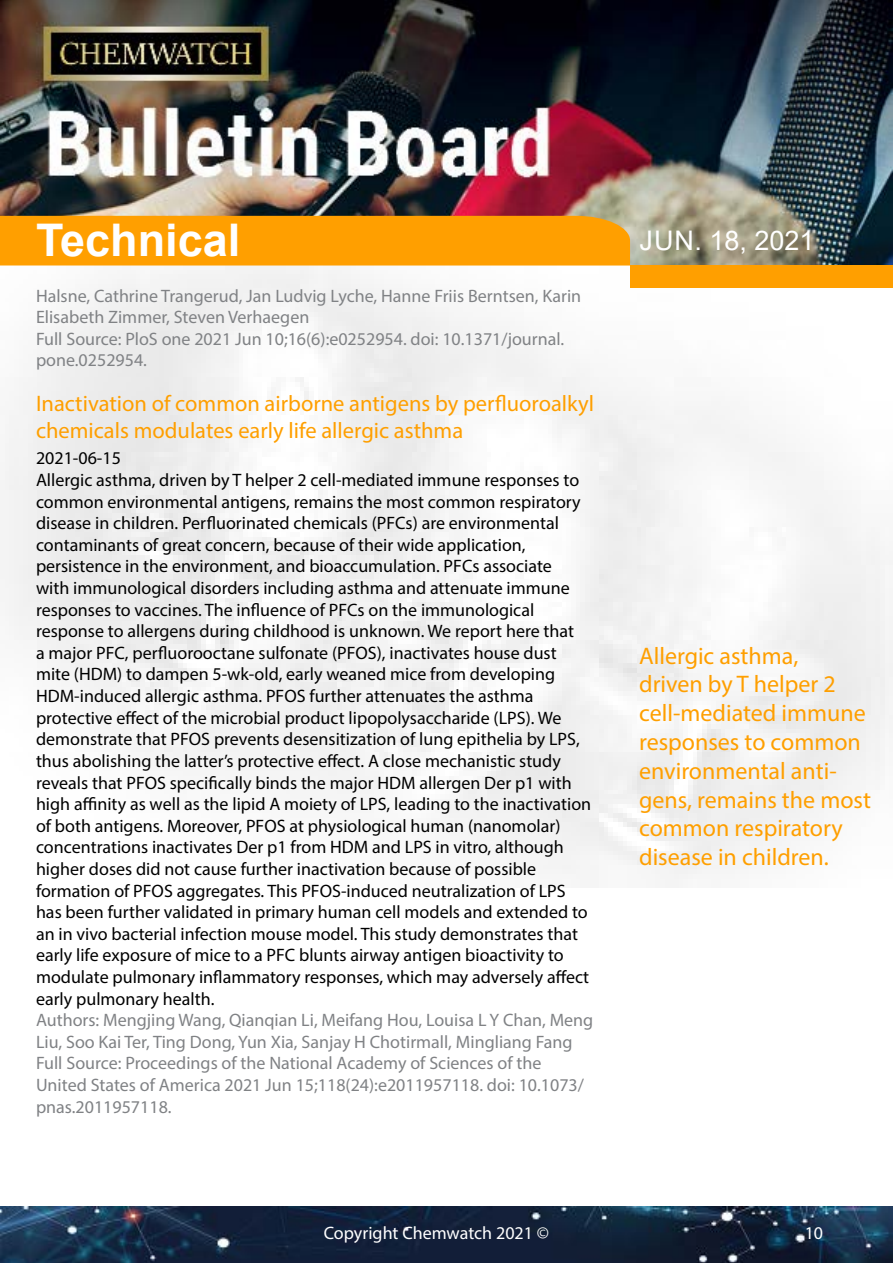
<style>
.page{position:relative;width:893px;height:1263px;background:#fff}
.page>*{position:absolute;margin:0;border:0;box-sizing:border-box;transform-origin:0 0}
.t1{font:700 45px "Arial";color:#fff}
.t2{font:27px "Arial";color:#fff}
.t3{font:24px/28.8px "Myriad Pro";color:#ff9f00}
.t4{font:22.5px/27px "Myriad Pro";color:#ff9f00}
.t5{font:18px/21.6px "Myriad Pro";color:#000}
.t6{font:18px/21.6px "Myriad Pro";color:#808285}
.t7{font:18px "Myriad Pro";color:#fff}
</style>
<div class="page">
<img style="left:0;top:0;width:893px;height:887px">
<div style="left:630px;top:265px;width:263px;height:23px;background:#ff9f00"></div>
<div style="left:0;top:216px;width:630px;height:50px;background:#ff9f00"></div>
<img style="left:0;top:1207px;width:893px;height:56px">
<h1 class="t1" style="left:36px;top:209px;width:206px">Technical</h1>
<p class="t6" style="left:36px;top:284px;width:547px">Halsne, Cathrine Trangerud, Jan Ludvig Lyche, Hanne Friis Berntsen, Karin Elisabeth Zimmer, Steven Verhaegen<br>Full Source: PloS one 2021 Jun 10;16(6):e0252954. doi: 10.1371/journal. pone.0252954.</p>
<p class="t4" style="left:36px;top:390px;width:559px">Inactivation of common airborne antigens by perfluoroalkyl chemicals modulates early life allergic asthma</p>
<p class="t5" style="left:36px;top:447px;width:557px">2021-06-15<br>Allergic asthma, driven by T helper 2 cell-mediated immune responses to common environmental antigens, remains the most common respiratory disease in children. Perfluorinated chemicals (PFCs) are environmental contaminants of great concern, because of their wide application, persistence in the environment, and bioaccumulation. PFCs associate<br>with immunological disorders including asthma and attenuate immune responses to vaccines. The influence of PFCs on the immunological response to allergens during childhood is unknown. We report here that<br>a major PFC, perfluorooctane sulfonate (PFOS), inactivates house dust mite (HDM) to dampen 5-wk-old, early weaned mice from developing HDM-induced allergic asthma. PFOS further attenuates the asthma protective effect of the microbial product lipopolysaccharide (LPS). We demonstrate that PFOS prevents desensitization of lung epithelia by LPS, thus abolishing the latter’s protective effect. A close mechanistic study reveals that PFOS specifically binds the major HDM allergen Der p1 with high affinity as well as the lipid A moiety of LPS, leading to the inactivation of both antigens. Moreover, PFOS at physiological human (nanomolar) concentrations inactivates Der p1 from HDM and LPS in vitro, although higher doses did not cause further inactivation because of possible formation of PFOS aggregates. This PFOS-induced neutralization of LPS has been further validated in primary human cell models and extended to an in vivo bacterial infection mouse model. This study demonstrates that early life exposure of mice to a PFC blunts airway antigen bioactivity to modulate pulmonary inflammatory responses, which may adversely affect early pulmonary health.</p>
<p class="t6" style="left:36px;top:1009px;width:559px">Authors: Mengjing Wang, Qianqian Li, Meifang Hou, Louisa L Y Chan, Meng Liu, Soo Kai Ter, Ting Dong, Yun Xia, Sanjay H Chotirmall, Mingliang Fang Full Source: Proceedings of the National Academy of Sciences of the United States of America 2021 Jun 15;118(24):e2011957118. doi: 10.1073/ pnas.2011957118.</p>
<h2 class="t2" style="left:640px;top:221px;width:176px">Jun. 18, 2021</h2>
<h3 class="t3" style="left:639px;top:641px;width:233px">Allergic asthma,<br>driven by T helper 2 cell-mediated immune responses to common environmental anti&shy;gens, remains the most common respiratory disease in children.</h3>
<p class="t7" style="left:324px;top:1222px;width:227px">Copyright Chemwatch 2021 ©</p>
<p class="t7" style="left:805px;top:1222px;width:20px">10</p>
</div>
